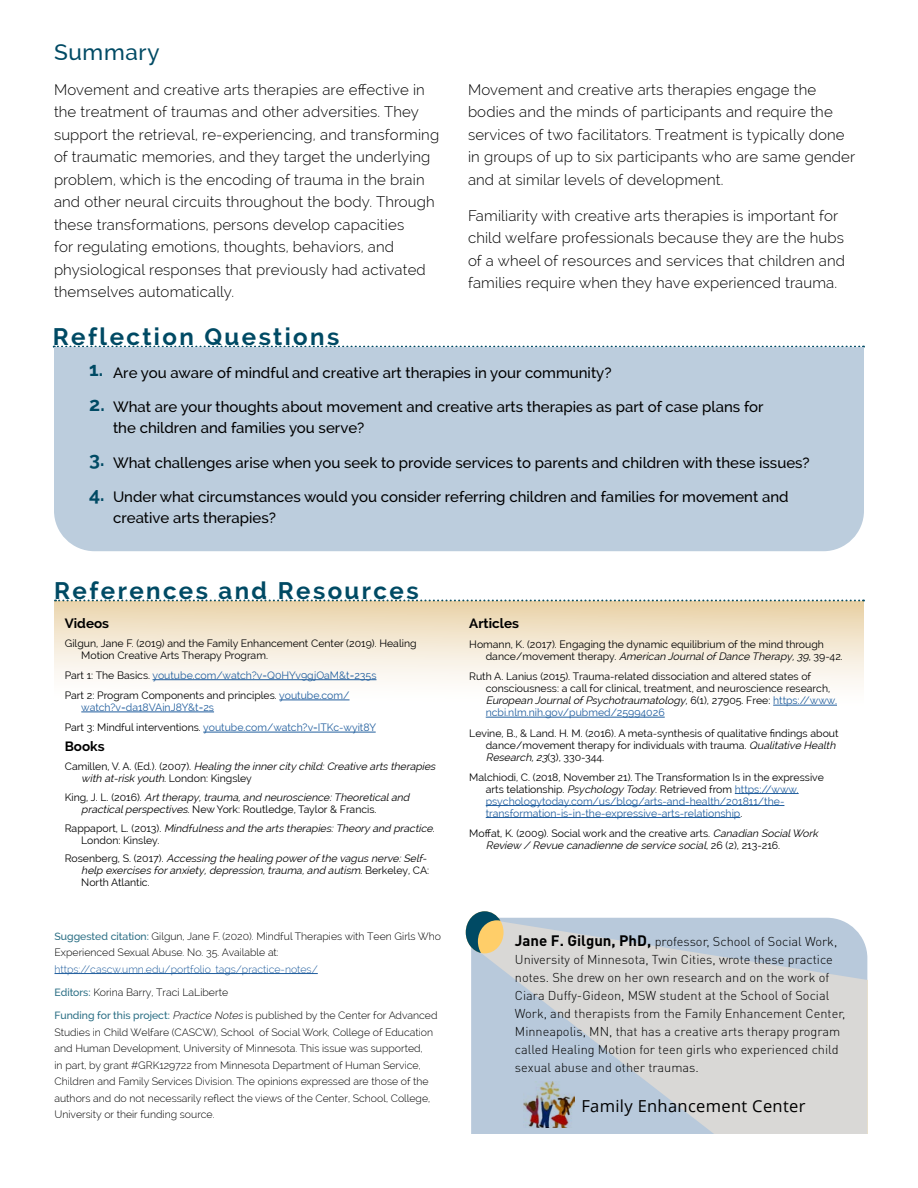
<style>
.page{position:relative;width:918px;height:1188px;background:#fff}
.page>*{position:absolute;margin:0;border:0;box-sizing:border-box;transform-origin:0 0}
.Practice_SidebarHead{font:700 24px "Raleway";letter-spacing:.1em;color:#004a64}
.practice_body_noinde{font:500 22.5px "Raleway";letter-spacing:.03em;color:#004a64}
.t1{font:16.5px "Open Sans";letter-spacing:.02em;color:#000}
.practice_body_noinde-2{font:300 15px/22.5px "Raleway";letter-spacing:.01em;color:#000}
.t2{font:500 15px/21px "Raleway";color:#000}
.main_body{font:700 13.5px "Raleway";color:#000}
.main_body-2{font:300 12.75px/18px "DINOT";color:#000}
.main_body-3{font:10.5px/12px "Raleway";color:#000}
.t3{font:300 10.5px/16.5px "Raleway";color:#000}
.main_body-4{font:italic 10.5px/12px "Raleway";color:#000}
.main_body-5{font:10.5px/12px "Raleway";color:#215e9e}
.s1{font-weight:700;font-size:19.5px;color:#004a64}
.s2{color:#000}
.s3{color:#215e9e}
.s4{font-style:normal}
.s5{font-weight:500;color:#2a6e84}
.s6{font-style:italic}
.s7{font-style:italic;color:#000}
.s8{font-weight:700;font-size:15px}
</style>
<div class="page">
<svg style="left:54px;top:346px;width:810px;height:1px"></svg>
<div style="left:54px;top:347px;width:810px;height:204px;background:#bccddd"></div>
<svg style="left:55px;top:600px;width:809px;height:1px"></svg>
<svg style="left:54px;top:601px;width:810px;height:217px"></svg>
<hr style="left:153px;top:679px;width:223px;height:1px;background:#215e9e">
<hr style="left:279px;top:700px;width:71px;height:1px;background:#215e9e">
<hr style="left:81px;top:712px;width:133px;height:1px;background:#215e9e">
<hr style="left:203px;top:732px;width:173px;height:1px;background:#215e9e">
<hr style="left:773px;top:705px;width:64px;height:1px;background:#215e9e">
<hr style="left:486px;top:717px;width:179px;height:1px;background:#215e9e">
<hr style="left:735px;top:793px;width:64px;height:1px;background:#215e9e">
<hr style="left:486px;top:805px;width:298px;height:1px;background:#215e9e">
<hr style="left:486px;top:817px;width:254px;height:1px;background:#215e9e">
<hr style="left:55px;top:973px;width:263px;height:1px;background:#215e9e">
<div style="left:471px;top:918px;width:371px;height:216px;background:#b8c9db"></div>
<svg style="left:481px;top:921px;width:386px;height:213px;background:#ccd2d7"></svg>
<svg style="left:466px;top:911px;width:38px;height:42px"></svg>
<svg style="left:466px;top:911px;width:34px;height:42px"></svg>
<img style="left:524px;top:1082px;width:50px;height:46px">
<p class="practice_body_noinde" style="left:54px;top:39px;width:107px">Summary</p>
<p class="practice_body_noinde-2" style="left:54px;top:78px;width:387px">Movement and creative arts therapies are effective in the treatment of traumas and other adversities. They support the retrieval, re-experiencing, and transforming of traumatic memories, and they target the underlying problem, which is the encoding of trauma in the brain and other neural circuits throughout the body. Through these transformations, persons develop capacities<br>for regulating emotions, thoughts, behaviors, and physiological responses that previously had activated themselves automatically.</p>
<p class="practice_body_noinde-2" style="left:468px;top:78px;width:389px">Movement and creative arts therapies engage the bodies and the minds of participants and require the services of two facilitators. Treatment is typically done in groups of up to six participants who are same gender and at similar levels of development.</p>
<p class="practice_body_noinde-2" style="left:468px;top:204px;width:379px">Familiarity with creative arts therapies is important for child welfare professionals because they are the hubs of a wheel of resources and services that children and families require when they have experienced trauma.</p>
<p class="Practice_SidebarHead" style="left:53px;top:323px;width:288px">Reflection Questions</p>
<p class="t2" style="left:89px;top:362px;width:524px"><span class="s1">1.</span> Are you aware of mindful and creative art therapies in your community?</p>
<p class="t2" style="left:113px;top:397px;width:652px;text-indent:-24px"><span class="s1">2.</span> What are your thoughts about movement and creative arts therapies as part of case plans for the children and families you serve?</p>
<p class="t2" style="left:89px;top:452px;width:722px"><span class="s1">3.</span> What challenges arise when you seek to provide services to parents and children with these issues?</p>
<p class="t2" style="left:113px;top:487px;width:677px;text-indent:-24px"><span class="s1">4.</span> Under what circumstances would you consider referring children and families for movement and creative arts therapies?</p>
<p class="Practice_SidebarHead" style="left:54px;top:577px;width:366px">References and Resources</p>
<p class="main_body" style="left:65px;top:616px;width:46px">Videos</p>
<p class="main_body-3" style="left:81px;top:637px;width:337px;text-indent:-16px">Gilgun, Jane F. (2019) and the Family Enhancement Center (2019). Healing<br>Motion Creative Arts Therapy Program.</p>
<p class="main_body-5" style="left:65px;top:669px;width:313px"><span class="s2">Part 1: The Basics.</span> youtube.com/watch?v=Q0HYv9gjOaM&amp;t=235s</p>
<p class="main_body-3" style="left:81px;top:689px;width:270px;text-indent:-16px">Part 2: Program Components and principles. <span class="s3">youtube.com/ watch?v=da18VAinJ8Y&amp;t=2s</span></p>
<p class="main_body-5" style="left:65px;top:722px;width:313px"><span class="s2">Part 3: Mindful interventions.</span> youtube.com/watch?v=ITKc-wyit8Y</p>
<p class="main_body" style="left:65px;top:739px;width:41px">Books</p>
<p class="main_body-4" style="left:81px;top:761px;width:358px;text-indent:-16px"><span class="s4">C a m i l l e n , V. A . ( E d . ) . ( 2 0 0 7 ) .</span> Healing the innercity child:Creative arts therapies with at-risk youth.<span class="s4">Lo n d o n : K i n g s ley</span></p>
<p class="main_body-4" style="left:81px;top:791px;width:332px;text-indent:-16px"><span class="s4">K i n g , J . L . ( 2 0 1 6 ) .</span> Arttherapy,trauma,and neuroscience:Theoreticaland practicalperspectives.<span class="s4">New York: Routledge, Taylor &amp; Francis.</span></p>
<p class="main_body-4" style="left:81px;top:822px;width:356px;text-indent:-16px"><span class="s4">R a p p a p o r t , L . ( 2 0 1 3 ) .</span> Mindfulness and the arts therapies:Theory and practice<span class="s4">.<br>London: Kinsley.</span></p>
<p class="main_body-4" style="left:81px;top:853px;width:349px;text-align:justify;text-indent:-16px"><span class="s4">R o s e n b e r g , S . ( 2 0 1 7 ) .</span> Accessing the healing powerofthe vagus nerve:Self&shy;help exercises foranxiety,depression,trauma,and autism<span class="s4">. B e r k e l e y , C A :<br>North Atlantic.</span></p>
<p class="t3" style="left:55px;top:928px;width:388px"><span class="s5">Suggested citation:</span> Gilgun, Jane F. (2020). Mindful Therapies with Teen Girls Who<br>Experienced Sexual Abuse. No. 35. Available at: <span class="s3">https://cascw.umn.edu/portfolio_tags/practice-notes/</span></p>
<p class="t3" style="left:55px;top:984px;width:175px"><span class="s5">Editors:</span> Korina Barry, Traci LaLiberte</p>
<p class="t3" style="left:55px;top:1007px;width:384px"><span class="s5">Funding for this project:</span> <span class="s6">Practice Notes</span> is published by the Center for Advanced Studies in Child Welfare (CASCW), School of Social Work, College of Education and Human Development, University of Minnesota. This issue was supported,<br>in part, by grant #GRK129722 from Minnesota Department of Human Service, Children and Family Services Division. The opinions expressed are those of the authors and do not necessarily reflect the views of the Center, School, College, University or their funding source.</p>
<p class="main_body" style="left:469px;top:616px;width:51px">Articles</p>
<p class="main_body-3" style="left:486px;top:638px;width:359px;text-indent:-16px">Homann, K. (2017). Engaging the dynamic equilibrium of the mind through<br>d a n c e / m ov e m e n t t h e ra p y. <span class="s6">American JournalofDance Therapy,39</span>, 3 9 - 4 2 .</p>
<p class="main_body-3" style="left:486px;top:671px;width:353px;text-indent:-16px">Ruth A. Lanius (2015). Trauma-related dissociation and altered states of consciousness: a call for clinical, treatment, and neuroscience research, <span class="s6">European JournalofPsychotraumatology</span>, 6 ( 1 ) , 2 7 9 0 5 . F r e e : <span class="s3">h tt p s : //www. ncbi.nlm.nih.gov/pubmed/25994026</span></p>
<p class="main_body-3" style="left:486px;top:727px;width:354px;text-align:justify;text-indent:-16px">Levine, B., &amp; Land. H. M. (2016). A meta-synthesis of qualitative findings about dance/movement therapy for individuals with trauma. <span class="s6">Qualitative Health Research,23</span>(3), 330-344.</p>
<p class="main_body-5" style="left:486px;top:771px;width:340px;text-indent:-16px"><span class="s2">Malchiodi, C. (2018, November 21). The Transformation Is in the expressive arts telationship.</span> <span class="s7">Psychology Today</span><span class="s2">. Retrieved from</span> https://www. psychologytoday.com/us/blog/arts-and-health/201811/the&shy;transformation-is-in-the-expressive-arts-relationship<span class="s2">.</span></p>
<p class="main_body-3" style="left:486px;top:827px;width:336px;text-indent:-16px">Moffat, K. (2009). Social work and the creative arts. <span class="s6">Canadian SocialWork<br>Review / Revue canadienne de service social</span>, 2 6 ( 2 ) , 2 1 3 - 2 1 6 .</p>
<p class="main_body-2" style="left:515px;top:932px;width:332px"><span class="s8">Jane F. Gilgun, PhD,</span> professor, School of Social Work, University of Minnesota, Twin Cities, wrote these practice notes. She drew on her own research and on the work of Ciara Duffy-Gideon, MSW student at the School of Social Work, and therapists from the Family Enhancement Center, Minneapolis, MN, that has a creative arts therapy program called Healing Motion for teen girls who experienced child sexual abuse and other traumas.</p>
<p class="t1" style="left:581px;top:1095px;width:226px">Family Enhancement Center</p>
</div>
